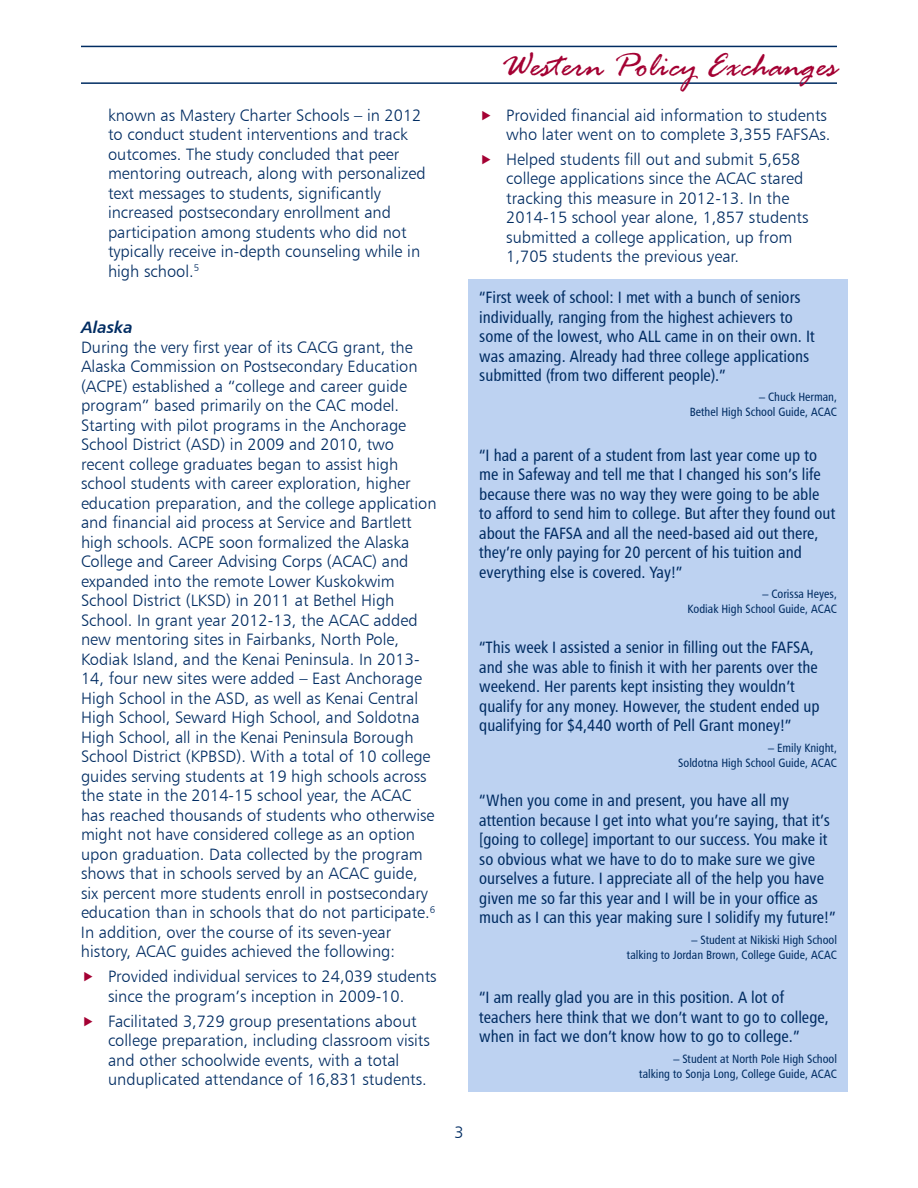
<style>
.page{position:relative;width:918px;height:1188px;background:#fff}
.page>*{position:absolute;margin:0;border:0;box-sizing:border-box;transform-origin:0 0}
.t1{font:italic 36px "Rage";color:#a40133}
.body_text{font:16.5px/19.5px "Humanist 777 BT Light B";color:#002c62}
.pull-out_text{font:16.5px/19.5px "Humanist 777 BT Roman Condensed B";color:#002c62}
.head_3{font:16.5px "Humanist 777 BT Bold Italic B";color:#002c62}
.pull-out_text-2{font:12px/15px "Humanist 777 BT Roman Condensed B";color:#002c62;text-align:right}
</style>
<div class="page">
<hr style="left:81px;top:82px;width:756px;height:2px;background:#002c62">
<hr style="left:81px;top:46px;width:756px;height:1px;background:#002c62">
<div style="left:468px;top:280px;width:380px;height:116px;background:#bdd2f1"></div>
<div style="left:468px;top:382px;width:380px;height:69px;background:#bdd2f1"></div>
<div style="left:468px;top:438px;width:380px;height:155px;background:#bdd2f1"></div>
<div style="left:468px;top:578px;width:380px;height:64px;background:#bdd2f1"></div>
<div style="left:468px;top:630px;width:380px;height:116px;background:#bdd2f1"></div>
<div style="left:468px;top:732px;width:380px;height:63px;background:#bdd2f1"></div>
<div style="left:468px;top:783px;width:380px;height:155px;background:#bdd2f1"></div>
<div style="left:468px;top:924px;width:380px;height:69px;background:#bdd2f1"></div>
<div style="left:468px;top:980px;width:380px;height:77px;background:#bdd2f1"></div>
<div style="left:468px;top:1043px;width:380px;height:48px;background:#bdd2f1"></div>
<p class="body_text" style="left:108px;top:105px;width:319px">known as Mastery Charter Schools – in 2012 to conduct student interventions and track outcomes. The study concluded that peer mentoring outreach, along with personalized text messages to students, significantly increased postsecondary enrollment and participation among students who did not typically receive in-depth counseling while in high school.<sup>5</sup></p>
<p class="head_3" style="left:81px;top:317px;width:53px">Alaska</p>
<p class="body_text" style="left:81px;top:337px;width:357px">During the very first year of its CACG grant, the Alaska Commission on Postsecondary Education (ACPE) established a “college and career guide program” based primarily on the CAC model.<br>Starting with pilot programs in the Anchorage School District (ASD) in 2009 and 2010, two recent college graduates began to assist high school students with career exploration, higher education preparation, and the college application and financial aid process at Service and Bartlett high schools. ACPE soon formalized the Alaska College and Career Advising Corps (ACAC) and expanded into the remote Lower Kuskokwim School District (LKSD) in 2011 at Bethel High School. In grant year 2012-13, the ACAC added new mentoring sites in Fairbanks, North Pole, Kodiak Island, and the Kenai Peninsula. In 2013- 14, four new sites were added – East Anchorage High School in the ASD, as well as Kenai Central High School, Seward High School, and Soldotna High School, all in the Kenai Peninsula Borough School District (KPBSD). With a total of 10 college guides serving students at 19 high schools across the state in the 2014-15 school year, the ACAC has reached thousands of students who otherwise might not have considered college as an option upon graduation. Data collected by the program shows that in schools served by an ACAC guide, six percent more students enroll in postsecondary education than in schools that do not participate.<sup>6<br></sup>In addition, over the course of its seven-year history, ACAC guides achieved the following:</p>
<p class="body_text" style="left:108px;top:966px;width:330px">Provided individual services to 24,039 students since the program’s inception in 2009-10.</p>
<p class="body_text" style="left:108px;top:1011px;width:323px">Facilitated 3,729 group presentations about college preparation, including classroom visits and other schoolwide events, with a total unduplicated attendance of 16,831 students.</p>
<h1 class="t1" style="left:501px;top:47px;width:337px">Western Policy Exchanges</h1>
<p class="body_text" style="left:506px;top:105px;width:326px">Provided financial aid information to students who later went on to complete 3,355 FAFSAs.</p>
<p class="body_text" style="left:506px;top:149px;width:304px">Helped students fill out and submit 5,658 college applications since the ACAC stared tracking this measure in 2012-13. In the 2014-15 school year alone, 1,857 students submitted a college application, up from 1,705 students the previous year.</p>
<p class="pull-out_text" style="left:479px;top:287px;width:337px">“First week of school: I met with a bunch of seniors individually, ranging from the highest achievers to some of the lowest, who ALL came in on their own. It was amazing. Already had three college applications submitted (from two different people).”</p>
<p class="pull-out_text-2" style="left:690px;top:390px;width:149px">– Chuck Herman,<br>Bethel High School Guide, ACAC</p>
<p class="pull-out_text" style="left:479px;top:445px;width:358px">“I had a parent of a student from last year come up to me in Safeway and tell me that I changed his son’s life because there was no way they were going to be able to afford to send him to college. But after they found out about the FAFSA and all the need-based aid out there, they’re only paying for 20 percent of his tuition and everything else is covered. Yay!”</p>
<p class="pull-out_text-2" style="left:688px;top:586px;width:151px">– Corissa Heyes,<br>Kodiak High School Guide, ACAC</p>
<p class="pull-out_text" style="left:479px;top:637px;width:342px">“This week I assisted a senior in filling out the FAFSA, and she was able to finish it with her parents over the weekend. Her parents kept insisting they wouldn’t qualify for any money. However, the student ended up qualifying for $4,440 worth of Pell Grant money!”</p>
<p class="pull-out_text-2" style="left:678px;top:740px;width:160px">– Emily Knight,<br>Soldotna High School Guide, ACAC</p>
<p class="pull-out_text" style="left:479px;top:791px;width:358px">“When you come in and present, you have all my attention because I get into what you’re saying, that it’s [going to college] important to our success. You make it so obvious what we have to do to make sure we give ourselves a future. I appreciate all of the help you have given me so far this year and I will be in your office as much as I can this year making sure I solidify my future!”</p>
<p class="pull-out_text-2" style="left:627px;top:932px;width:212px">– Student at Nikiski High School<br>talking to Jordan Brown, College Guide, ACAC</p>
<p class="pull-out_text" style="left:479px;top:987px;width:351px">“I am really glad you are in this position. A lot of teachers here think that we don’t want to go to college, when in fact we don’t know how to go to college.”</p>
<p class="pull-out_text-2" style="left:639px;top:1051px;width:199px">– Student at North Pole High School<br>talking to Sonja Long, College Guide, ACAC</p>
<p class="body_text" style="left:454px;top:1122px;width:11px">3</p>
</div>
